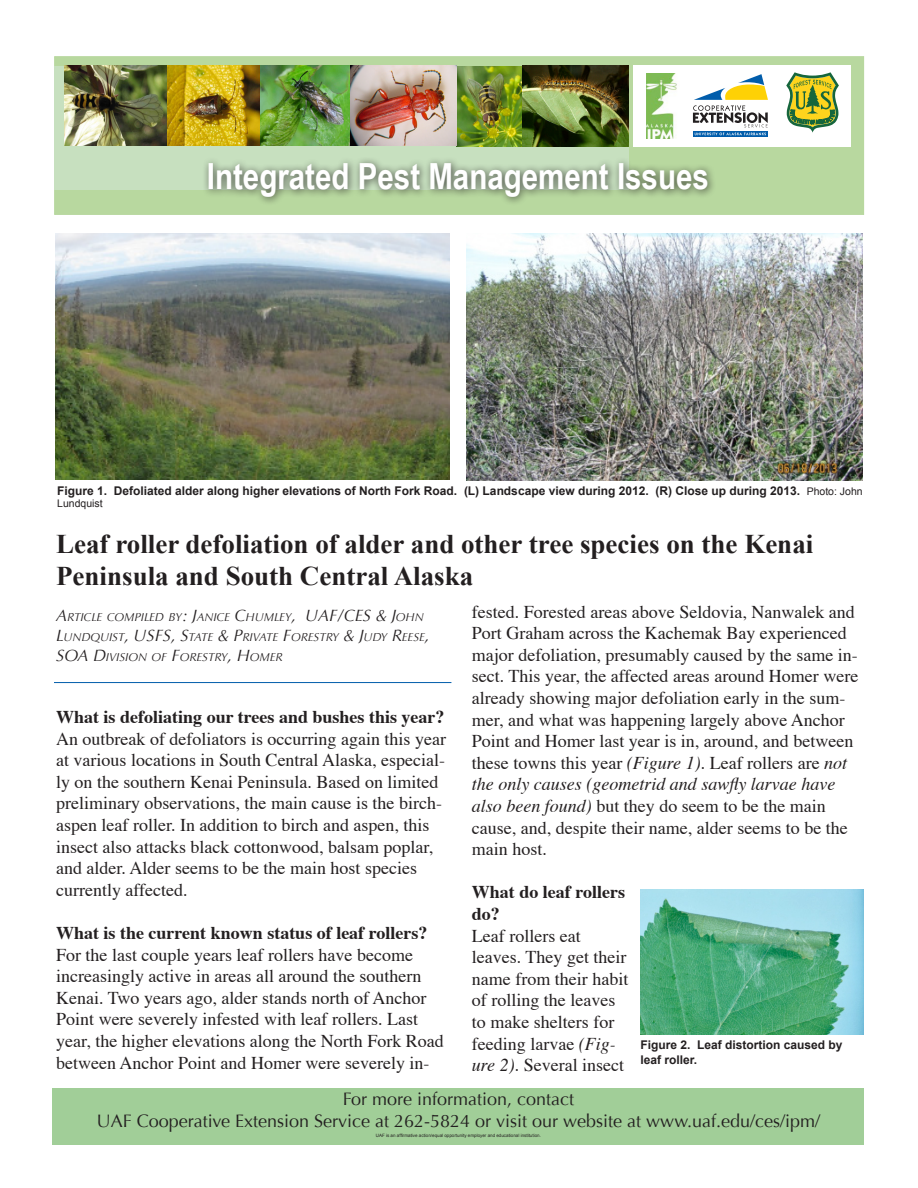
<style>
.page{position:relative;width:918px;height:1188px;background:#fff}
.page>*{position:absolute;margin:0;border:0;box-sizing:border-box;transform-origin:0 0}
.t1{font:700 36px "Arial Narrow";color:#fff}
.t2{font:700 27px/32.4px "Times New Roman";color:#231f20}
.t3{font:18px/21.6px "Times";color:#231f20}
.t4{font:18px "Optima";color:#231f20}
.t5{font:700 18px/21.6px "Times";color:#231f20}
.t6{font:700 12px/14.4px "Arial";color:#231f20}
.t7{font:italic 11.55px/19.8px "Optima";color:#231f20}
.t8{font:10.5px "Arial";color:#231f20}
.t9{font:4.5px "Arial";color:#231f20}
.s1{font-weight:400;font-size:10.5px}
.s2{font-size:16.5px}
.s3{font-style:italic}
</style>
<div class="page">
<div style="left:54px;top:56px;width:810px;height:159px;background:#b8d89f"></div>
<div style="left:634px;top:65px;width:217px;height:82px;background:#fff"></div>
<svg style="left:693px;top:131px;width:75px;height:6px"></svg>
<svg style="left:695px;top:133px;width:71px;height:2px"></svg>
<svg style="left:693px;top:74px;width:75px;height:53px"></svg>
<div style="left:55px;top:66px;width:574px;height:124px;background:#c7e0bf"></div>
<div style="left:53px;top:1089px;width:811px;height:56px;background:#a1ce98"></div>
<img style="left:523px;top:66px;width:106px;height:80px">
<img style="left:65px;top:65px;width:289px;height:81px">
<div style="left:202px;top:156px;width:514px;height:50px;background:#231f20;opacity:.75"></div>
<img style="left:647px;top:73px;width:30px;height:66px">
<img style="left:350px;top:66px;width:171px;height:80px">
<svg style="left:786px;top:72px;width:53px;height:61px"></svg>
<img style="left:55px;top:233px;width:394px;height:246px">
<img style="left:467px;top:234px;width:395px;height:246px">
<img style="left:640px;top:890px;width:223px;height:144px">
<hr style="left:54px;top:682px;width:397px;height:1px;background:#015dab">
<p class="t1" style="left:207px;top:149px;width:504px">Integrated Pest Management Issues</p>
<p class="t6" style="left:57px;top:484px;width:807px">Figure 1. Defoliated alder along higher elevations of North Fork Road. (L) Landscape view during 2012. (R) Close up during 2013. <span class="s1">Photo: John</span></p>
<p class="t8" style="left:57px;top:497px;width:47px">Lundquist</p>
<p class="t2" style="left:56px;top:527px;width:759px">Leaf roller defoliation of alder and other tree species on the Kenai<br>Peninsula and South Central Alaska</p>
<p class="t7" style="left:56px;top:607px;width:375px"><span class="s2">A</span>RTICLE COMPILED BY<span class="s2">: J</span>ANICE <span class="s2">C</span>HUMLEY<span class="s2">, UAF/CES &amp; J</span>OHN<br><span class="s2">L</span>UNDQUIST<span class="s2">, USFS, S</span>TATE <span class="s2">&amp; P</span>RIVATE <span class="s2">F</span>ORESTRY <span class="s2">&amp; J</span>UDY <span class="s2">R</span>EESE<span class="s2">,<br>SOA D</span>IVISION OF <span class="s2">F</span>ORESTRY<span class="s2">, H</span>OMER</p>
<p class="t5" style="left:56px;top:704px;width:390px">What is defoliating our trees and bushes this year?</p>
<p class="t3" style="left:56px;top:726px;width:391px">An outbreak of defoliators is occurring again this year at various locations in South Central Alaska, especial&shy;ly on the southern Kenai Peninsula. Based on limited preliminary observations, the main cause is the birch&shy;aspen leaf roller. In addition to birch and aspen, this insect also attacks black cottonwood, balsam poplar, and alder. Alder seems to be the main host species currently affected.</p>
<p class="t5" style="left:56px;top:920px;width:373px">What is the current known status of leaf rollers?</p>
<p class="t3" style="left:56px;top:942px;width:389px">For the last couple years leaf rollers have become increasingly active in areas all around the southern Kenai. Two years ago, alder stands north of Anchor Point were severely infested with leaf rollers. Last year, the higher elevations along the North Fork Road between Anchor Point and Homer were severely in-</p>
<p class="t3" style="left:472px;top:599px;width:388px">fested. Forested areas above Seldovia, Nanwalek and Port Graham across the Kachemak Bay experienced major defoliation, presumably caused by the same in&shy;sect. This year, the affected areas around Homer were already showing major defoliation early in the sum&shy;mer, and what was happening largely above Anchor Point and Homer last year is in, around, and between these towns this year <span class="s3">(Figure 1)</span>. Leaf rollers are <span class="s3">not the only causes (geometrid and sawfly larvae have also been found)</span> but they do seem to be the main cause, and, despite their name, alder seems to be the main host.</p>
<p class="t5" style="left:472px;top:880px;width:155px">What do leaf rollers do?</p>
<p class="t3" style="left:472px;top:923px;width:158px">Leaf rollers eat leaves. They get their name from their habit of rolling the leaves to make shelters for feeding larvae <span class="s3">(Fig&shy;ure 2)</span>. Several insect</p>
<p class="t6" style="left:640px;top:1038px;width:204px">Figure 2. Leaf distortion caused by leaf roller.</p>
<p class="t4" style="left:343px;top:1089px;width:233px">For more information, contact</p>
<p class="t4" style="left:97px;top:1110px;width:725px">UAF Cooperative Extension Service at 262-5824 or visit our website at www.uaf.edu/ces/ipm/</p>
<p class="t9" style="left:376px;top:1132px;width:167px">UAF is an affirmative action/equal opportunity employer and educational institution.</p>
</div>
